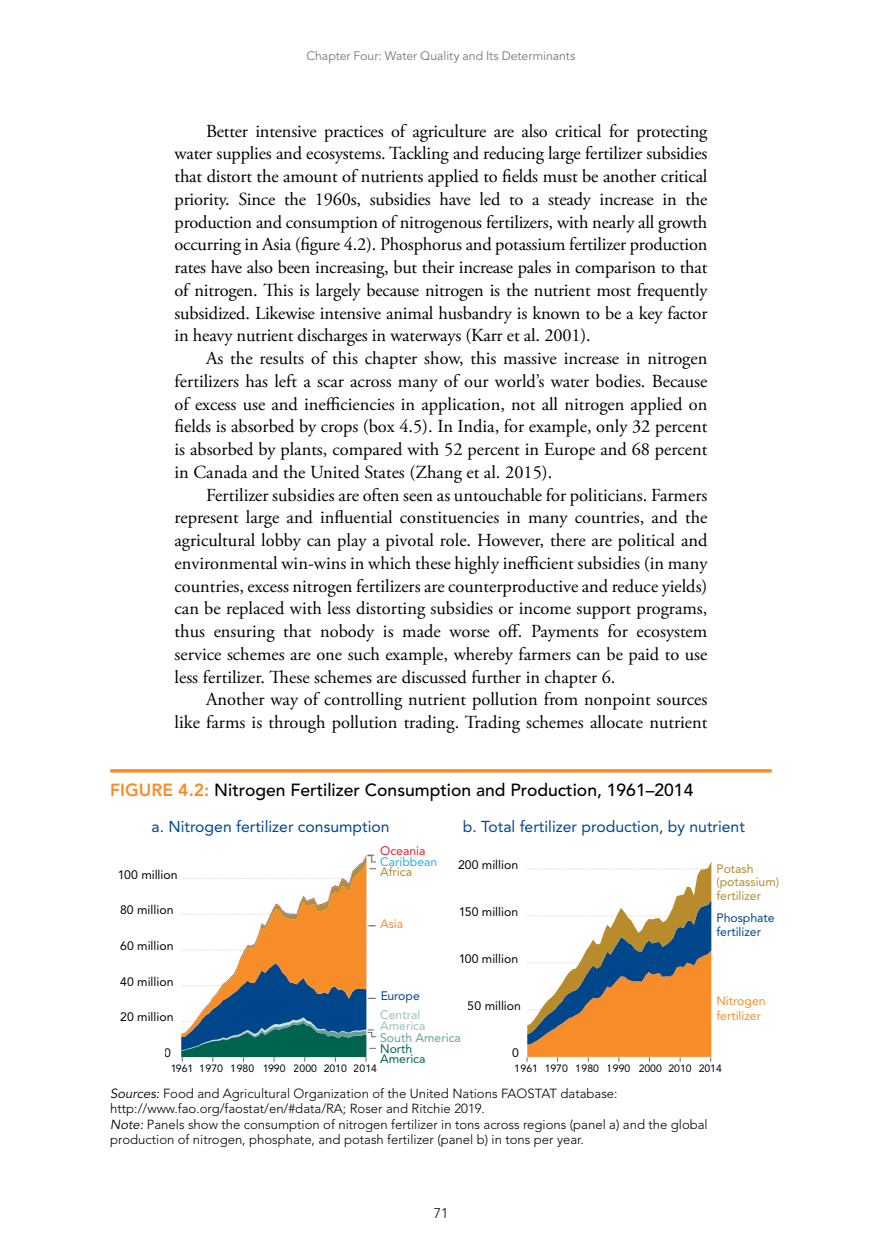
<style>
.page{position:relative;width:882px;height:1260px;background:#fff}
.page>*{position:absolute;margin:0;border:0;box-sizing:border-box;transform-origin:0 0}
.Body{font:18.38px/22.8px "Adobe Garamond Pro";color:#000;text-align:justify}
.Figure_title{font:500 17.5px "Avenir LT Std";color:#000}
.figure_subhead{font:15.75px "Avenir LT Std";color:#00468b}
.t1{font:300 14px "Avenir LT Std";color:#000}
.notes{font:300 13.12px/15.8px "Avenir LT Std";color:#000}
.figure_subhead-2{font:300 13.12px/14.3px "Avenir LT Std";color:#000}
.t2{font:12.25px "Avenir LT Std";color:#010101}
.t3{font:12.25px "Avenir LT Std";color:#757779}
.t4{font:12.25px/13.5px "Avenir LT Std";color:#b48b2e}
.t5{font:12.25px/13.7px "Avenir LT Std";color:#00468b}
.t6{font:12.25px/14.7px "Avenir LT Std";color:#f78d28}
.t7{font:12.25px/11px "Avenir LT Std";color:#9ac1b9}
.t8{font:12.25px "Avenir LT Std";color:#67a196}
.t9{font:12.25px/10px "Avenir LT Std";color:#00634f}
.t10{font:12.25px "Avenir LT Std";color:#2cace2}
.t11{font:12.25px "Avenir LT Std";color:#e81d2d}
.t12{font:10.5px "Avenir LT Std";color:#010101}
.s1{font-weight:800;color:#f78d28}
.s2{font-weight:400;font-style:italic}
</style>
<div class="page">
<svg style="left:527px;top:862px;width:184px;height:199px"></svg>
<svg style="left:181px;top:855px;width:195px;height:206px"></svg>
<svg style="left:110px;top:769px;width:662px;height:4px;background:#f79a42"></svg>
<p class="t3" style="left:307px;top:48px;width:270px">Chapter Four: Water Quality and Its Determinants</p>
<p class="Body" style="left:175px;top:120px;width:534px;text-indent:32px">Better intensive practices of agriculture are also critical for protecting water supplies and ecosystems. Tackling and reducing large fertilizer subsidies that distort the amount of nutrients applied to fields must be another critical priority. Since the 1960s, subsidies have led to a steady increase in the production and consumption of nitrogenous fertilizers, with nearly all growth occurring in Asia (figure 4.2). Phosphorus and potassium fertilizer production rates have also been increasing, but their increase pales in comparison to that of nitrogen. This is largely because nitrogen is the nutrient most frequently subsidized. Likewise intensive animal husbandry is known to be a key factor in heavy nutrient discharges in waterways (Karr et al. 2001).</p>
<p class="Body" style="left:175px;top:347px;width:534px;text-indent:32px">As the results of this chapter show, this massive increase in nitrogen fertilizers has left a scar across many of our world’s water bodies. Because of excess use and inefficiencies in application, not all nitrogen applied on fields is absorbed by crops (box 4.5). In India, for example, only 32 percent is absorbed by plants, compared with 52 percent in Europe and 68 percent in Canada and the United States (Zhang et al. 2015).</p>
<p class="Body" style="left:175px;top:484px;width:534px;text-indent:32px">Fertilizer subsidies are often seen as untouchable for politicians. Farmers represent large and influential constituencies in many countries, and the agricultural lobby can play a pivotal role. However, there are political and environmental win-wins in which these highly inefficient subsidies (in many countries, excess nitrogen fertilizers are counterproductive and reduce yields) can be replaced with less distorting subsidies or income support programs, thus ensuring that nobody is made worse off. Payments for ecosystem service schemes are one such example, whereby farmers can be paid to use less fertilizer. These schemes are discussed further in chapter 6.</p>
<p class="Body" style="left:175px;top:689px;width:534px;text-align:right">Another way of controlling nutrient pollution from nonpoint sources<br>like farms is through pollution trading. Trading schemes allocate nutrient</p>
<p class="Figure_title" style="left:110px;top:780px;width:585px"><span class="s1">FIGURE 4.2:</span> Nitrogen Fertilizer Consumption and Production, 1961–2014</p>
<p class="figure_subhead" style="left:152px;top:818px;width:240px">a. Nitrogen fertilizer consumption</p>
<p class="figure_subhead" style="left:463px;top:818px;width:284px">b. Total fertilizer production, by nutrient</p>
<p class="t2" style="left:117px;top:867px;width:62px">100 million</p>
<p class="t2" style="left:120px;top:903px;width:55px">80 million</p>
<p class="t2" style="left:120px;top:939px;width:55px">60 million</p>
<p class="t2" style="left:120px;top:974px;width:55px">40 million</p>
<p class="t11" style="left:380px;top:844px;width:47px">Oceania</p>
<p class="t10" style="left:380px;top:854px;width:59px">Caribbean</p>
<p class="t4" style="left:380px;top:865px;width:33px">Africa</p>
<p class="t6" style="left:380px;top:916px;width:25px">Asia</p>
<p class="t2" style="left:458px;top:858px;width:62px">200 million</p>
<p class="t4" style="left:716px;top:862px;width:64px">Potash (potassium) fertilizer</p>
<p class="t5" style="left:716px;top:911px;width:60px">Phosphate fertilizer</p>
<p class="t2" style="left:458px;top:905px;width:62px">150 million</p>
<p class="t2" style="left:458px;top:951px;width:62px">100 million</p>
<p class="t5" style="left:380px;top:989px;width:41px">Europe</p>
<p class="t7" style="left:380px;top:1009px;width:47px">Central<br>America</p>
<p class="t8" style="left:380px;top:1031px;width:82px">South America</p>
<p class="t9" style="left:380px;top:1044px;width:47px">North<br>America</p>
<p class="t2" style="left:120px;top:1010px;width:55px">20 million</p>
<p class="t2" style="left:165px;top:1046px;width:8px">0</p>
<p class="t12" style="left:170px;top:1063px;width:209px">1961 1970 1980 1990 2000 2010 2014</p>
<p class="t2" style="left:468px;top:998px;width:55px">50 million</p>
<p class="t2" style="left:512px;top:1045px;width:8px">0</p>
<p class="t6" style="left:716px;top:994px;width:51px">Nitrogen fertilizer</p>
<p class="t12" style="left:515px;top:1063px;width:209px">1961 1970 1980 1990 2000 2010 2014</p>
<p class="figure_subhead-2" style="left:110px;top:1087px;width:509px"><span class="s2">Sources:</span> Food and Agricultural Organization of the United Nations FAOSTAT database: http://www.fao.org/faostat/en/#data/RA; Roser and Ritchie 2019.</p>
<p class="notes" style="left:110px;top:1116px;width:599px"><span class="s2">Note:</span> Panels show the consumption of nitrogen fertilizer in tons across regions (panel a) and the global production of nitrogen, phosphate, and potash fertilizer (panel b) in tons per year.</p>
<p class="t1" style="left:434px;top:1205px;width:16px">71</p>
</div>
